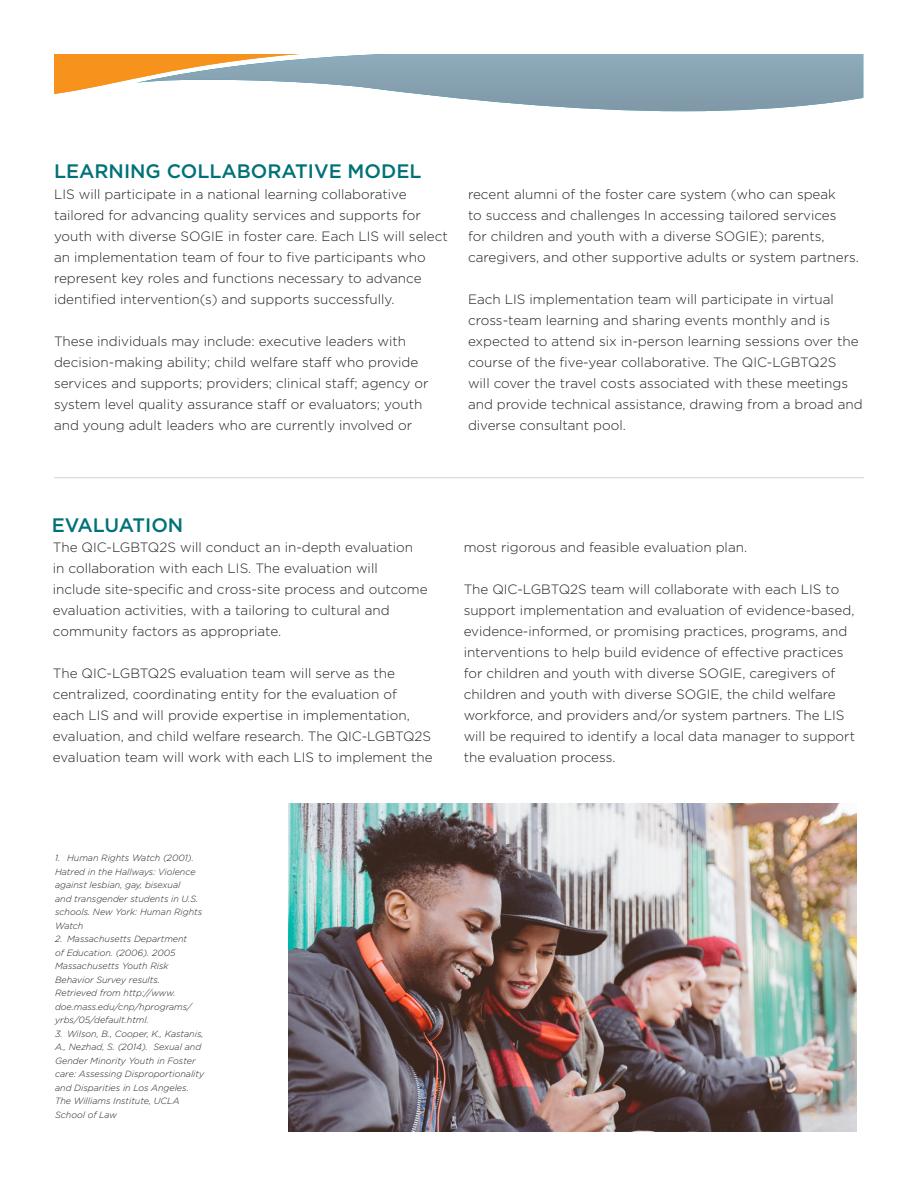
<style>
.page{position:relative;width:918px;height:1188px;background:#fff}
.page>*{position:absolute;margin:0;border:0;box-sizing:border-box;transform-origin:0 0}
.t1{font:500 19.5px "Gotham";color:#007178}
.t2{font:300 13.5px/21px "Gotham";color:#231f20}
.t3{font:italic 300 9px/13.5px "Gotham";color:#231f20}
</style>
<div class="page">
<svg style="left:54px;top:54px;width:809px;height:57px"></svg>
<img style="left:288px;top:804px;width:568px;height:328px">
<hr style="left:54px;top:477px;width:810px;height:1px;background:#d1d2d4">
<p class="t1" style="left:54px;top:158px;width:369px">LEARNING COLLABORATIVE MODEL</p>
<p class="t2" style="left:54px;top:183px;width:395px">LIS will participate in a national learning collaborative tailored for advancing quality services and supports for youth with diverse SOGIE in foster care. Each LIS will select an implementation team of four to five participants who represent key roles and functions necessary to advance identified intervention(s) and supports successfully.</p>
<p class="t2" style="left:54px;top:330px;width:376px">These individuals may include: executive leaders with decision-making ability; child welfare staff who provide services and supports; providers; clinical staff; agency or system level quality assurance staff or evaluators; youth and young adult leaders who are currently involved or</p>
<p class="t2" style="left:468px;top:183px;width:392px">recent alumni of the foster care system (who can speak<br>to success and challenges In accessing tailored services<br>for children and youth with a diverse SOGIE); parents, caregivers, and other supportive adults or system partners.</p>
<p class="t2" style="left:468px;top:288px;width:396px">Each LIS implementation team will participate in virtual cross-team learning and sharing events monthly and is expected to attend six in-person learning sessions over the course of the five-year collaborative. The QIC-LGBTQ2S<br>will cover the travel costs associated with these meetings and provide technical assistance, drawing from a broad and diverse consultant pool.</p>
<p class="t1" style="left:52px;top:512px;width:133px">EVALUATION</p>
<p class="t2" style="left:53px;top:536px;width:376px">The QIC-LGBTQ2S will conduct an in-depth evaluation in collaboration with each LIS. The evaluation will include site-specific and cross-site process and outcome evaluation activities, with a tailoring to cultural and community factors as appropriate.</p>
<p class="t2" style="left:53px;top:662px;width:381px">The QIC-LGBTQ2S evaluation team will serve as the centralized, coordinating entity for the evaluation of<br>each LIS and will provide expertise in implementation, evaluation, and child welfare research. The QIC-LGBTQ2S evaluation team will work with each LIS to implement the</p>
<p class="t2" style="left:464px;top:536px;width:285px">most rigorous and feasible evaluation plan.</p>
<p class="t2" style="left:464px;top:578px;width:393px">The QIC-LGBTQ2S team will collaborate with each LIS to support implementation and evaluation of evidence-based, evidence-informed, or promising practices, programs, and interventions to help build evidence of effective practices for children and youth with diverse SOGIE, caregivers of children and youth with diverse SOGIE, the child welfare workforce, and providers and/or system partners. The LIS will be required to identify a local data manager to support the evaluation process.</p>
<p class="t3" style="left:55px;top:851px;width:149px">1. Human Rights Watch (2001).<br>Hatred in the Hallways: Violence against lesbian, gay, bisexual<br>and transgender students in U.S. schools. New York: Human Rights<br>Watch</p>
<p class="t3" style="left:55px;top:932px;width:138px">2. Massachusetts Department of Education. (2006). 2005<br>Massachusetts Youth Risk<br>Behavior Survey results.<br>Retrieved from http://www. doe.mass.edu/cnp/hprograms/ yrbs/05/default.html.</p>
<p class="t3" style="left:55px;top:1027px;width:151px">3. Wilson, B., Cooper, K., Kastanis,<br>A., Nezhad, S. (2014). Sexual and<br>Gender Minority Youth in Foster care: Assessing Disproportionality and Disparities in Los Angeles.<br>The Williams Institute, UCLA<br>School of Law</p>
</div>
